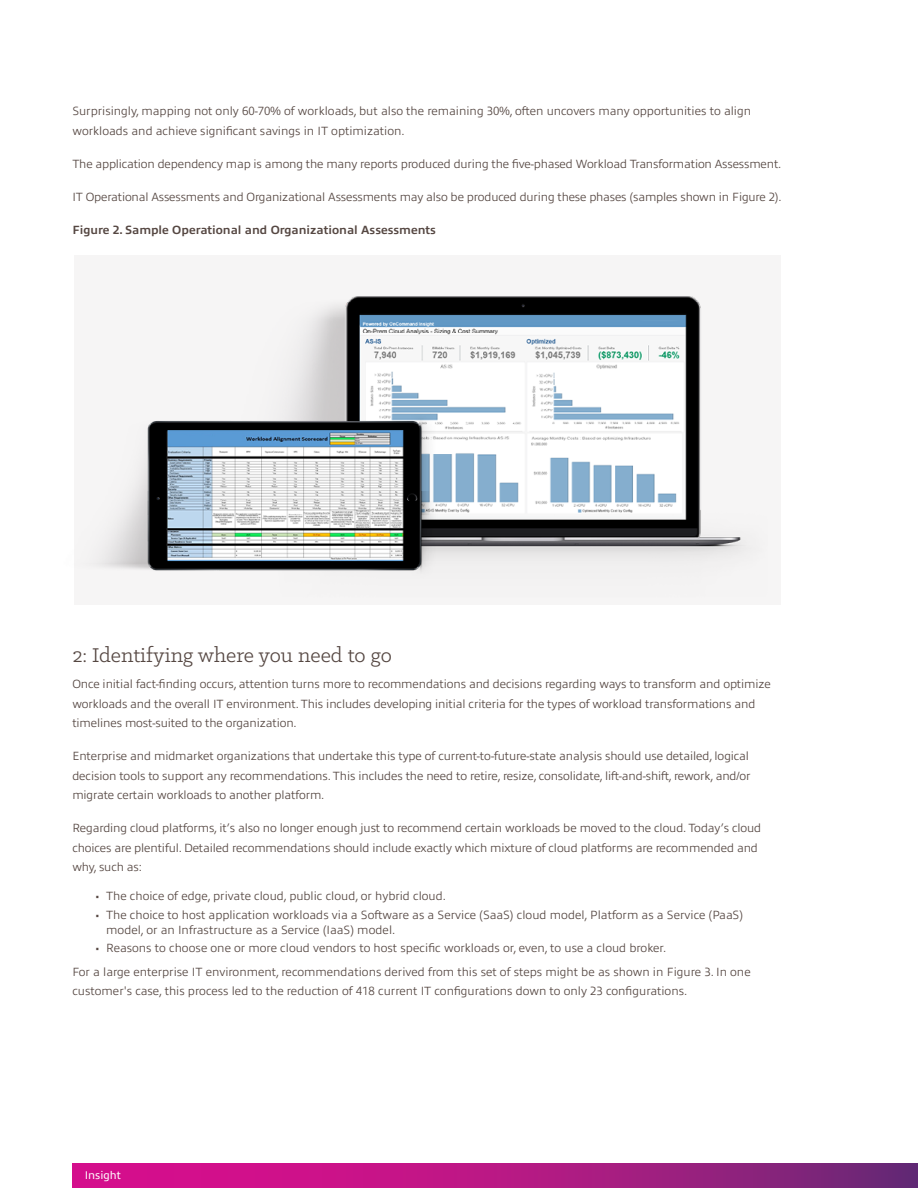
<style>
.page{position:relative;width:918px;height:1188px;background:#fff}
.page>*{position:absolute;margin:0;border:0;box-sizing:border-box;transform-origin:0 0}
.t1{font:22.5px "Klinic Slab";color:#554742}
.t2{font:300 12px/19.5px "Allumi Pro";letter-spacing:-.01em;color:#554742}
.t3{font:700 12px "Allumi Pro";color:#554742}
.t4{font:11.25px "Allumi Pro";color:#fff}
</style>
<div class="page">
<svg style="left:72px;top:1163px;width:846px;height:25px;background:#af1983"></svg>
<div style="left:74px;top:255px;width:707px;height:350px;background:#f6f5f5"></div>
<img style="left:99px;top:296px;width:646px;height:276px">
<p class="t2" style="left:72px;top:101px;width:680px">Surprisingly, mapping not only 60-70% of workloads, but also the remaining 30%, often uncovers many opportunities to align workloads and achieve significant savings in IT optimization.</p>
<p class="t2" style="left:72px;top:153px;width:711px">The application dependency map is among the many reports produced during the five-phased Workload Transformation Assessment.</p>
<p class="t2" style="left:72px;top:186px;width:711px">IT Operational Assessments and Organizational Assessments may also be produced during these phases (samples shown in Figure 2).</p>
<p class="t3" style="left:72px;top:221px;width:365px">Figure 2. Sample Operational and Organizational Assessments</p>
<h1 class="t1" style="left:72px;top:641px;width:321px">2: Identifying where you need to go</h1>
<p class="t2" style="left:72px;top:674px;width:700px">Once initial fact-finding occurs, attention turns more to recommendations and decisions regarding ways to transform and optimize workloads and the overall IT environment. This includes developing initial criteria for the types of workload transformations and timelines most-suited to the organization.</p>
<p class="t2" style="left:72px;top:746px;width:680px">Enterprise and midmarket organizations that undertake this type of current-to-future-state analysis should use detailed, logical decision tools to support any recommendations. This includes the need to retire, resize, consolidate, lift-and-shift, rework, and/or migrate certain workloads to another platform.</p>
<p class="t2" style="left:72px;top:818px;width:690px">Regarding cloud platforms, it’s also no longer enough just to recommend certain workloads be moved to the cloud. Today’s cloud choices are plentiful. Detailed recommendations should include exactly which mixture of cloud platforms are recommended and why, such as:</p>
<p class="t2" style="left:96px;top:885px;width:352px">• The choice of edge, private cloud, public cloud, or hybrid cloud.</p>
<p class="t2" style="left:106px;top:906px;width:639px;line-height:15px;text-indent:-10px">• The choice to host application workloads via a Software as a Service (SaaS) cloud model, Platform as a Service (PaaS) model, or an Infrastructure as a Service (IaaS) model.</p>
<p class="t2" style="left:72px;top:936px;width:680px;line-height:23.2px;text-indent:23px">• Reasons to choose one or more cloud vendors to host specific workloads or, even, to use a cloud broker.<br>For a large enterprise IT environment, recommendations derived from this set of steps might be as shown in Figure 3. In one</p>
<p class="t2" style="left:72px;top:980px;width:616px">customer's case, this process led to the reduction of 418 current IT configurations down to only 23 configurations.</p>
<p class="t4" style="left:85px;top:1167px;width:38px">Insight</p>
</div>
